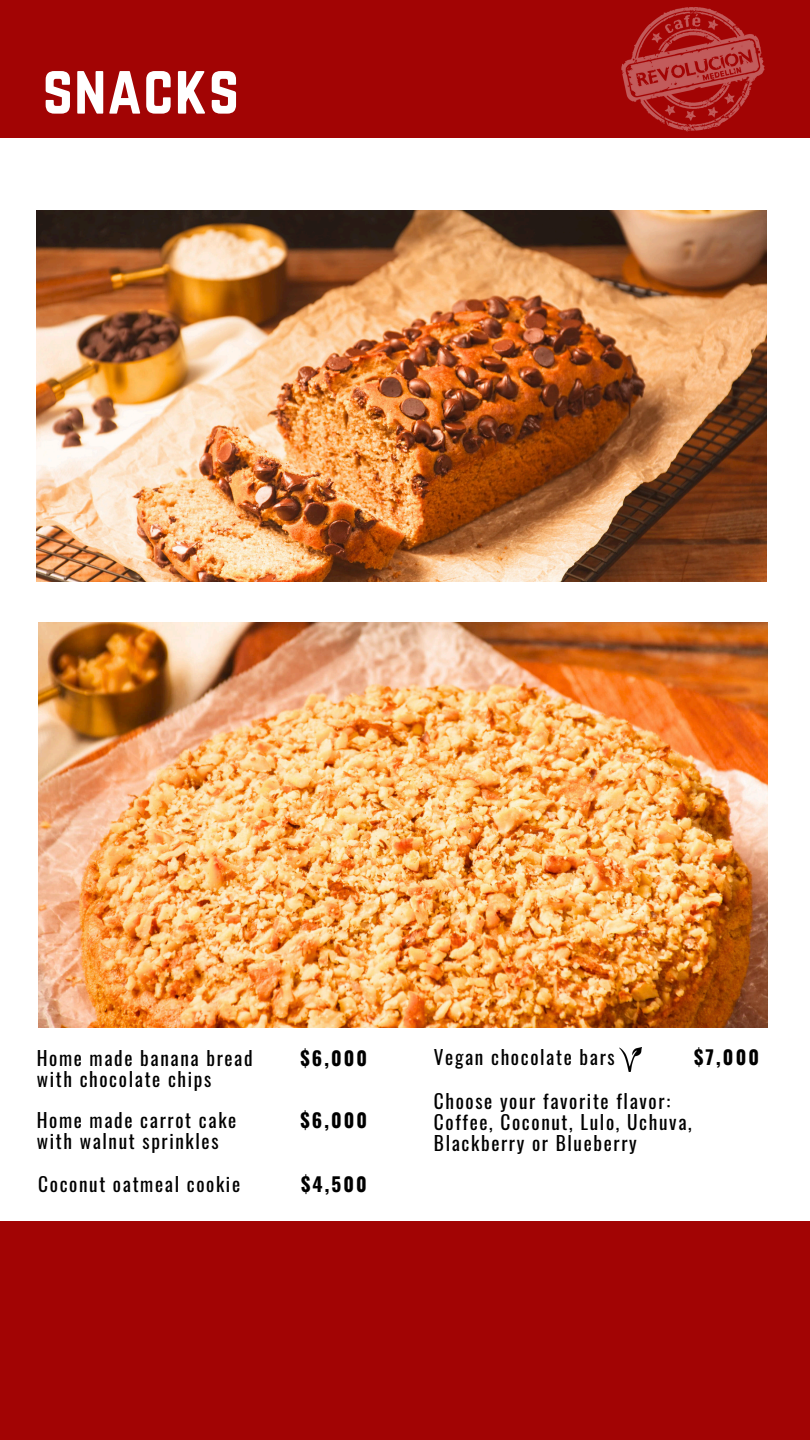
<style>
.page{position:relative;width:810px;height:1440px;background:#fff}
.page>*{position:absolute;margin:0;border:0;box-sizing:border-box;transform-origin:0 0}
.t1{font:60.8px "Norwester";letter-spacing:.02em;color:#fff}
.t2{font:19.3px/20.7px "Oswald";letter-spacing:.085em;color:#000}
.t3{font:700 19.3px "Oswald";letter-spacing:.11em;color:#000}
</style>
<div class="page">
<div style="left:0;top:1222px;width:810px;height:218px;background:#a20404"></div>
<img style="left:619px;top:1047px;width:23px;height:24px">
<div style="left:0;top:0;width:810px;height:137px;background:#a20404"></div>
<img style="left:619px;top:7px;width:147px;height:131px">
<img style="left:37px;top:211px;width:729px;height:371px">
<img style="left:38px;top:623px;width:730px;height:404px">
<p class="t1" style="left:43px;top:53px;width:198px">SNACKS</p>
<h1 class="t2" style="left:37px;top:1047px;width:217px">Home made banana bread with chocolate chips</h1>
<p class="t3" style="left:300px;top:1043px;width:68px">$6,000</p>
<p class="t2" style="left:37px;top:1109px;width:201px">Home made carrot cake with walnut sprinkles</p>
<p class="t3" style="left:300px;top:1105px;width:68px">$6,000</p>
<p class="t2" style="left:38px;top:1173px;width:203px">Coconut oatmeal cookie</p>
<h2 class="t3" style="left:301px;top:1169px;width:67px">$4,500</h2>
<p class="t2" style="left:434px;top:1046px;width:182px">Vegan chocolate bars</p>
<p class="t3" style="left:694px;top:1042px;width:66px">$7,000</p>
<h2 class="t2" style="left:434px;top:1090px;width:238px">Choose your favorite flavor:</h2>
<h2 class="t2" style="left:434px;top:1111px;width:259px">Coffee, Coconut, Lulo, Uchuva,<br>Blackberry or Blueberry</h2>
</div>
